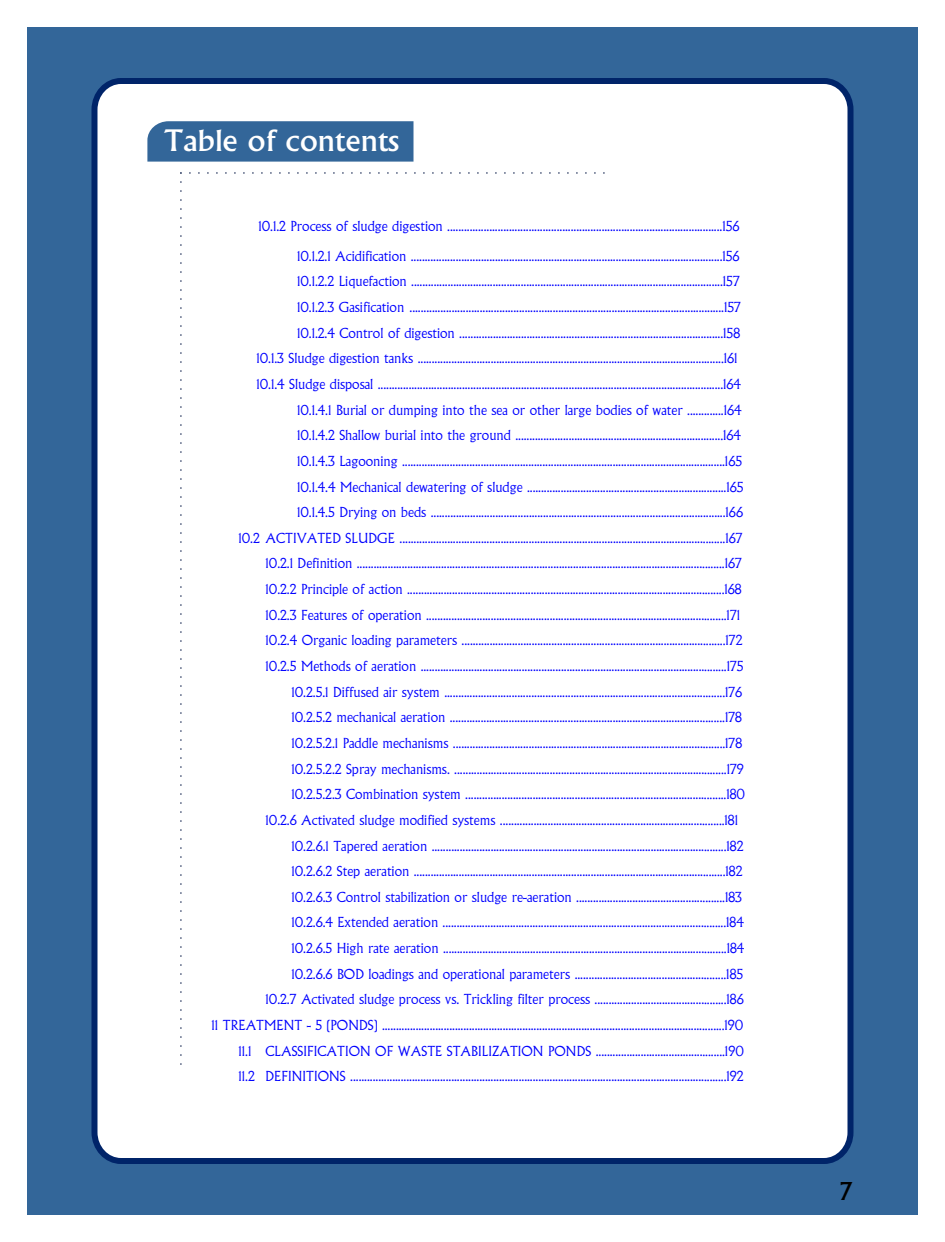
<style>
.page{position:relative;width:945px;height:1242px;background:#fff}
.page>*{position:absolute;margin:0;border:0;box-sizing:border-box;transform-origin:0 0}
.t1{font:500 28.2px "Albertus";color:#fff;scale:1.13 1}
.t2{font:24px "Albertus";color:#000}
.t3{font:13.5px/29.4px "Albertus MT Lt";color:#00f;text-align:right}
</style>
<div class="page">
<div style="left:27px;top:27px;width:891px;height:1188px;background:#369"></div>
<div style="left:92px;top:78px;width:762px;height:1086px;background:#fff;border:6px solid #002469;border-radius:28px"></div>
<div style="left:147px;top:121px;width:267px;height:41px;background:#369"></div>
<p class="t1" style="left:163px;top:129px;width:210px">Table of contents</p>
<p class="t3" style="left:258px;top:213px;width:483px">10.1.2 Process of sludge digestion ..................................................................................................156<br>10.1.2.1 Acidification ...............................................................................................................156</p>
<p class="t3" style="left:297px;top:268px;width:444px">10.1.2.2 Liquefaction ...............................................................................................................157</p>
<p class="t3" style="left:297px;top:293px;width:445px">10.1.2.3 Gasification ................................................................................................................157</p>
<p class="t3" style="left:297px;top:319px;width:445px">10.1.2.4 Control of digestion ..............................................................................................158</p>
<p class="t3" style="left:256px;top:345px;width:483px">10.1.3 Sludge digestion tanks .............................................................................................................161</p>
<p class="t3" style="left:256px;top:370px;width:486px">10.1.4 Sludge disposal ...........................................................................................................................164</p>
<p class="t3" style="left:297px;top:396px;width:446px">10.1.4.1 Burial or dumping into the sea or other large bodies of water .............164</p>
<p class="t3" style="left:297px;top:422px;width:445px">10.1.4.2 Shallow burial into the ground ..........................................................................164</p>
<p class="t3" style="left:297px;top:447px;width:447px">10.1.4.3 Lagooning ...................................................................................................................165</p>
<p class="t3" style="left:297px;top:473px;width:448px">10.1.4.4 Mechanical dewatering of sludge .......................................................................165</p>
<p class="t3" style="left:297px;top:498px;width:447px">10.1.4.5 Drying on beds .........................................................................................................166</p>
<p class="t3" style="left:238px;top:524px;width:505px">10.2 ACTIVATED SLUDGE ....................................................................................................................167</p>
<p class="t3" style="left:266px;top:550px;width:478px">10.2.1 Definition ...................................................................................................................................167</p>
<p class="t3" style="left:266px;top:575px;width:478px">10.2.2 Principle of action .................................................................................................................168</p>
<p class="t3" style="left:266px;top:601px;width:476px">10.2.3 Features of operation ...........................................................................................................171</p>
<p class="t3" style="left:266px;top:627px;width:478px">10.2.4 Organic loading parameters ..............................................................................................172</p>
<p class="t3" style="left:266px;top:652px;width:480px">10.2.5 Methods of aeration .............................................................................................................175</p>
<p class="t3" style="left:292px;top:678px;width:452px">10.2.5.1 Diffused air system ....................................................................................................176</p>
<p class="t3" style="left:292px;top:704px;width:452px">10.2.5.2 mechanical aeration ..................................................................................................178</p>
<p class="t3" style="left:292px;top:729px;width:452px">10.2.5.2.1 Paddle mechanisms .................................................................................................178</p>
<p class="t3" style="left:292px;top:755px;width:454px">10.2.5.2.2 Spray mechanisms. .................................................................................................179</p>
<p class="t3" style="left:292px;top:781px;width:455px">10.2.5.2.3 Combination system .............................................................................................180</p>
<p class="t3" style="left:266px;top:806px;width:474px">10.2.6 Activated sludge modified systems ................................................................................181</p>
<p class="t3" style="left:292px;top:832px;width:453px">10.2.6.1 Tapered aeration .........................................................................................................182</p>
<p class="t3" style="left:292px;top:857px;width:452px">10.2.6.2 Step aeration ...............................................................................................................182</p>
<p class="t3" style="left:292px;top:883px;width:452px">10.2.6.3 Control stabilization or sludge re-aeration .....................................................183</p>
<p class="t3" style="left:292px;top:909px;width:454px">10.2.6.4 Extended aeration .....................................................................................................184</p>
<p class="t3" style="left:292px;top:934px;width:454px">10.2.6.5 High rate aeration .....................................................................................................184</p>
<p class="t3" style="left:292px;top:960px;width:453px">10.2.6.6 BOD loadings and operational parameters ......................................................185</p>
<p class="t3" style="left:266px;top:986px;width:480px">10.2.7 Activated sludge process vs. Trickling filter process ...............................................186</p>
<p class="t3" style="left:212px;top:1011px;width:533px">11 TREATMENT - 5 (PONDS) ..........................................................................................................................190</p>
<p class="t3" style="left:238px;top:1037px;width:507px">11.1 CLASSIFICATION OF WASTE STABILIZATION PONDS ..............................................190</p>
<p class="t3" style="left:238px;top:1063px;width:507px">11.2 DEFINITIONS ......................................................................................................................................192</p>
<h2 class="t2" style="left:840px;top:1178px;width:14px">7</h2>
</div>
